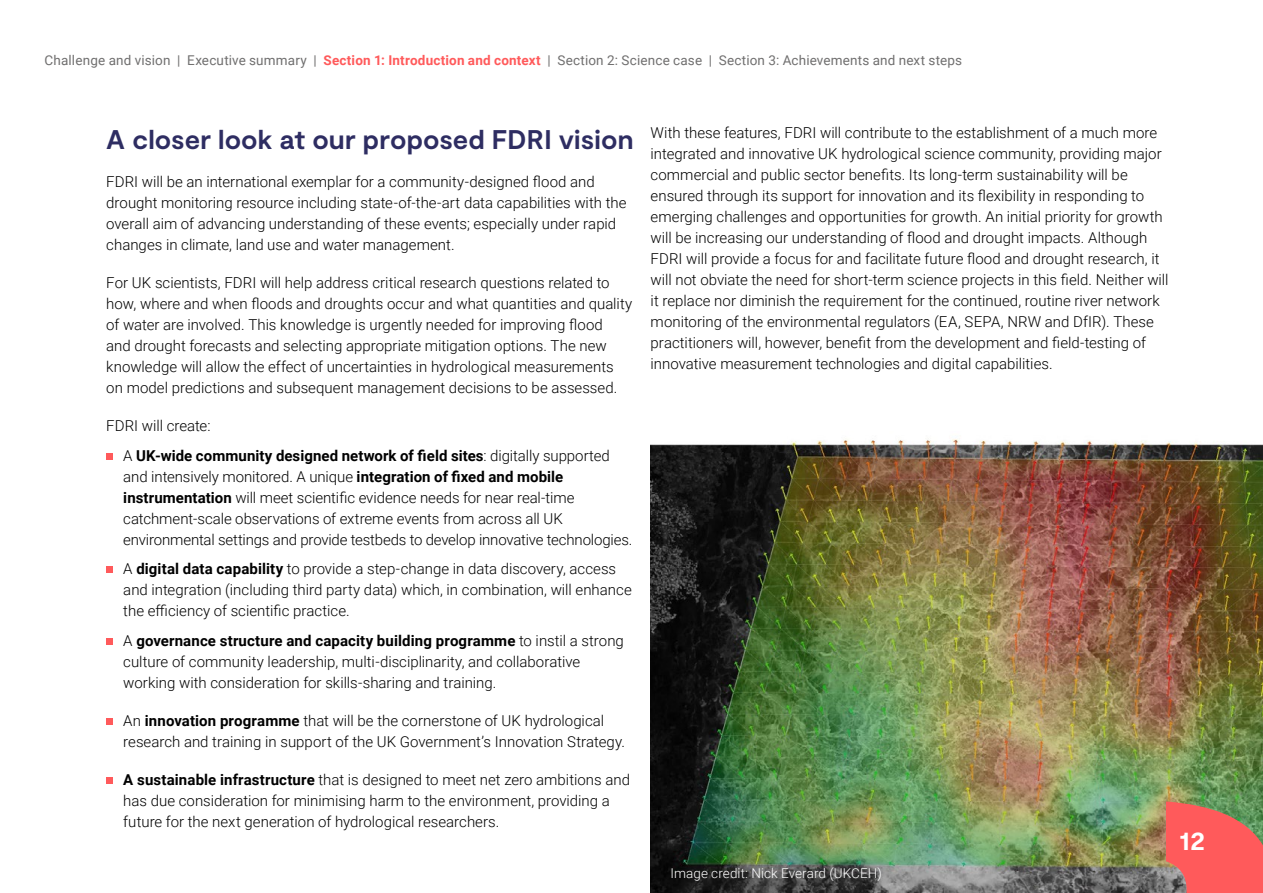
<style>
.page{position:relative;width:1263px;height:893px;background:#fff}
.page>*{position:absolute;margin:0;border:0;box-sizing:border-box;transform-origin:0 0}
.t1{font:700 27px "Moderat";letter-spacing:.005em;color:#2e2d62}
.t2{font:700 27px "Moderat";color:#fff}
.t3{font:300 15px/21px "Roboto";color:#000}
.t4{font:700 15px/29.5px "Roboto";letter-spacing:.005em;color:#000}
.t5{font:13.5px "Roboto";letter-spacing:.01em;color:#706f6f}
.t6{font:300 13.5px "Roboto";letter-spacing:.005em;color:#fff}
.s1{font-weight:700;color:#ff5a5b}
.s2{font-weight:300}
.s3{font-weight:700}
</style>
<div class="page">
<img style="left:651px;top:439px;width:612px;height:454px">
<svg style="left:1166px;top:801px;width:97px;height:92px;background:#e1645d"></svg>
<div style="left:106px;top:453px;width:7px;height:6px;background:#ff5a5b"></div>
<div style="left:106px;top:566px;width:7px;height:7px;background:#ff5a5b"></div>
<div style="left:106px;top:638px;width:7px;height:6px;background:#ff5a5b"></div>
<div style="left:106px;top:718px;width:7px;height:6px;background:#ff5a5b"></div>
<div style="left:106px;top:777px;width:7px;height:6px;background:#ff5a5b"></div>
<p class="t5" style="left:45px;top:51px;width:919px">Challenge and vision | Executive summary | <span class="s1">Section 1: Introduction and context</span> | Section 2: Science case | Section 3: Achievements and next steps</p>
<h1 class="t1" style="left:106px;top:124px;width:529px">A closer look at our proposed FDRI vision</h1>
<p class="t3" style="left:106px;top:171px;width:522px">FDRI will be an international exemplar for a community-designed flood and drought monitoring resource including state-of-the-art data capabilities with the overall aim of advancing understanding of these events; especially under rapid changes in climate, land use and water management.</p>
<p class="t3" style="left:106px;top:272px;width:527px">For UK scientists, FDRI will help address critical research questions related to how, where and when floods and droughts occur and what quantities and quality of water are involved. This knowledge is urgently needed for improving flood<br>and drought forecasts and selecting appropriate mitigation options. The new knowledge will allow the effect of uncertainties in hydrological measurements on model predictions and subsequent management decisions to be assessed.</p>
<p class="t4" style="left:123px;top:411px;width:488px;text-indent:-17px"><span class="s2">FDRI will create:<br>A</span> UK-wide community designed network of field sites<span class="s2">: digitally supported</span></p>
<p class="t3" style="left:123px;top:465px;width:511px">and intensively monitored. A unique <span class="s3">integration of fixed and mobile instrumentation</span> will meet scientific evidence needs for near real-time catchment-scale observations of extreme events from across all UK environmental settings and provide testbeds to develop innovative technologies.</p>
<p class="t3" style="left:123px;top:558px;width:510px">A <span class="s3">digital data capability</span> to provide a step-change in data discovery, access and integration (including third party data) which, in combination, will enhance the efficiency of scientific practice.</p>
<p class="t3" style="left:123px;top:629px;width:502px">A <span class="s3">governance structure and capacity building programme</span> to instil a strong culture of community leadership, multi-disciplinarity, and collaborative working with consideration for skills-sharing and training.</p>
<p class="t3" style="left:123px;top:709px;width:503px">An <span class="s3">innovation programme</span> that will be the cornerstone of UK hydrological research and training in support of the UK Government’s Innovation Strategy.</p>
<p class="t3" style="left:123px;top:768px;width:508px"><span class="s3">A sustainable infrastructure</span> that is designed to meet net zero ambitions and has due consideration for minimising harm to the environment, providing a future for the next generation of hydrological researchers.</p>
<p class="t3" style="left:651px;top:121px;width:519px">With these features, FDRI will contribute to the establishment of a much more integrated and innovative UK hydrological science community, providing major commercial and public sector benefits. Its long-term sustainability will be ensured through its support for innovation and its flexibility in responding to emerging challenges and opportunities for growth. An initial priority for growth will be increasing our understanding of flood and drought impacts. Although FDRI will provide a focus for and facilitate future flood and drought research, it will not obviate the need for short-term science projects in this field. Neither will it replace nor diminish the requirement for the continued, routine river network monitoring of the environmental regulators (EA, SEPA, NRW and DfIR). These practitioners will, however, benefit from the development and field-testing of innovative measurement technologies and digital capabilities.</p>
<p class="t6" style="left:670px;top:864px;width:213px">Image credit: Nick Everard (UKCEH)</p>
<h1 class="t2" style="left:1179px;top:825px;width:28px">12</h1>
</div>
